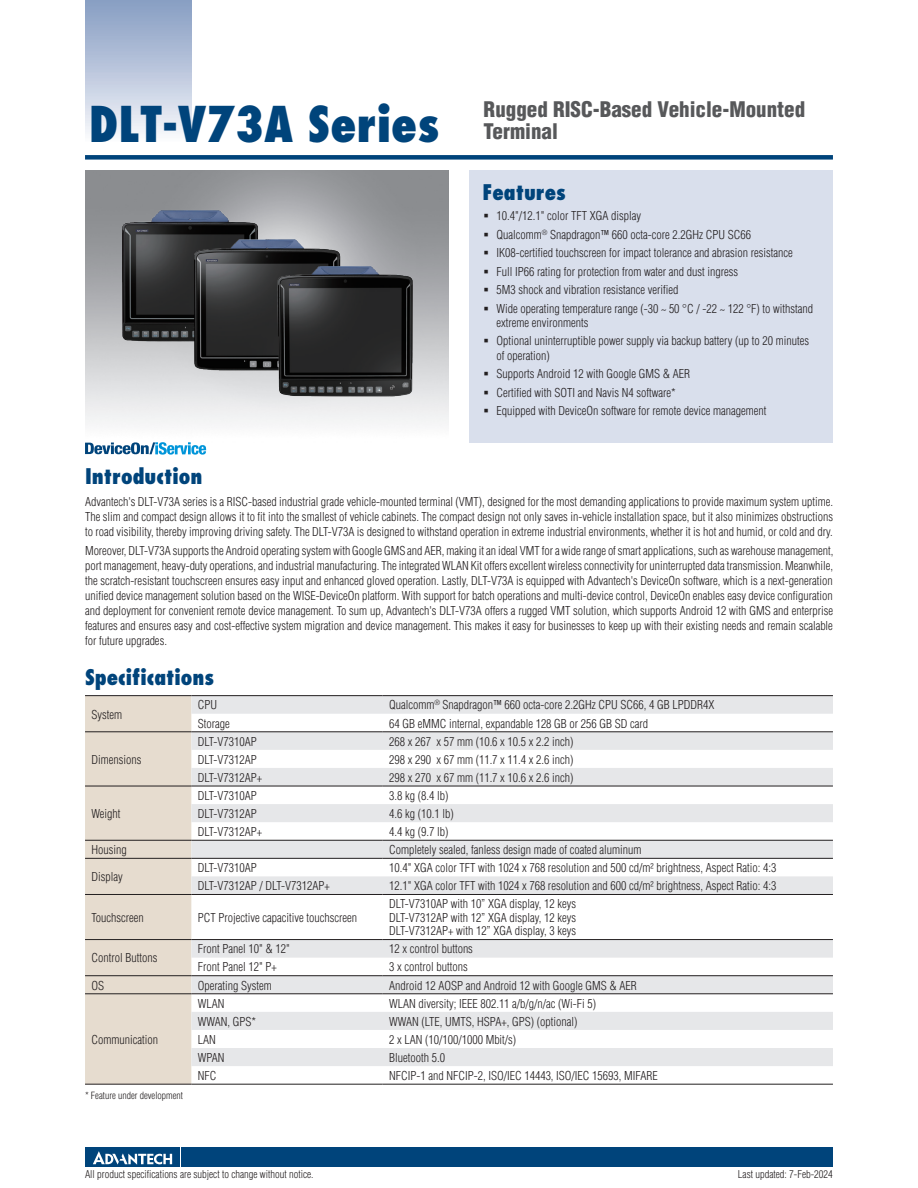
<style>
.page{position:relative;width:918px;height:1188px;background:#fff}
.page>*{position:absolute;margin:0;border:0;box-sizing:border-box;transform-origin:0 0}
.t1{font:800 condensed 48px "Futura";color:#00447b}
.t2{font:900 condensed 21px/22.5px "Helvetica";color:#57585a}
.t3{font:800 condensed 21px "Futura";color:#00447b}
.t4{font:300 condensed 12px/18.5px "Helvetica";color:#231f20}
.t5{font:300 condensed 10.5px "Helvetica";color:#231f20}
.t6{font:300 condensed 9.75px "Helvetica";color:#231f20}
</style>
<div class="page">
<div style="left:85px;top:155px;width:748px;height:5px;background:#00447b"></div>
<div style="left:85px;top:0;width:106px;height:143px;background:linear-gradient(to bottom,#849bc1,#f9fafc)"></div>
<div style="left:182px;top:1147px;width:651px;height:20px;background:#00447b"></div>
<div style="left:85px;top:1147px;width:95px;height:20px;background:#00447b"></div>
<svg style="left:93px;top:1151px;width:79px;height:14px"></svg>
<div style="left:470px;top:170px;width:363px;height:272px;background:#d9dfec"></div>
<div style="left:85px;top:696px;width:106px;height:388px;background:#e6dccf"></div>
<svg style="left:191px;top:696px;width:642px;height:370px"></svg>
<hr style="left:85px;top:695px;width:106px;height:1px;background:#231f20">
<hr style="left:85px;top:731px;width:106px;height:1px;background:#231f20">
<hr style="left:191px;top:695px;width:192px;height:1px;background:#231f20">
<hr style="left:383px;top:695px;width:450px;height:1px;background:#231f20">
<hr style="left:191px;top:731px;width:192px;height:1px;background:#231f20">
<hr style="left:383px;top:731px;width:450px;height:1px;background:#231f20">
<hr style="left:85px;top:786px;width:106px;height:1px;background:#231f20">
<hr style="left:85px;top:840px;width:106px;height:1px;background:#231f20">
<hr style="left:191px;top:786px;width:192px;height:1px;background:#231f20">
<hr style="left:383px;top:786px;width:450px;height:1px;background:#231f20">
<hr style="left:191px;top:840px;width:192px;height:1px;background:#231f20">
<hr style="left:383px;top:840px;width:450px;height:1px;background:#231f20">
<hr style="left:85px;top:858px;width:106px;height:1px;background:#231f20">
<hr style="left:85px;top:894px;width:106px;height:1px;background:#231f20">
<hr style="left:191px;top:858px;width:192px;height:1px;background:#231f20">
<hr style="left:383px;top:858px;width:450px;height:1px;background:#231f20">
<hr style="left:191px;top:894px;width:192px;height:1px;background:#231f20">
<hr style="left:383px;top:894px;width:450px;height:1px;background:#231f20">
<hr style="left:85px;top:939px;width:106px;height:1px;background:#231f20">
<hr style="left:85px;top:975px;width:106px;height:1px;background:#231f20">
<hr style="left:191px;top:939px;width:192px;height:1px;background:#231f20">
<hr style="left:383px;top:939px;width:450px;height:1px;background:#231f20">
<hr style="left:191px;top:975px;width:192px;height:1px;background:#231f20">
<hr style="left:383px;top:975px;width:450px;height:1px;background:#231f20">
<hr style="left:85px;top:993px;width:106px;height:1px;background:#231f20">
<hr style="left:85px;top:1084px;width:106px;height:1px;background:#231f20">
<hr style="left:191px;top:993px;width:192px;height:1px;background:#231f20">
<hr style="left:383px;top:993px;width:450px;height:1px;background:#231f20">
<hr style="left:191px;top:1084px;width:192px;height:1px;background:#231f20">
<hr style="left:383px;top:1084px;width:450px;height:1px;background:#231f20">
<svg style="left:85px;top:442px;width:121px;height:13px"></svg>
<img style="left:88px;top:207px;width:205px;height:137px">
<img style="left:164px;top:236px;width:205px;height:137px">
<img style="left:243px;top:263px;width:205px;height:137px">
<h1 class="t1" style="left:89px;top:94px;width:352px">DLT-V73A Series</h1>
<h2 class="t2" style="left:484px;top:98px;width:323px">Rugged RISC-Based Vehicle-Mounted<br>Terminal</h2>
<h2 class="t3" style="left:482px;top:179px;width:85px">Features</h2>
<p class="t4" style="left:496px;top:206px;width:318px">10.4"/12.1" color TFT XGA display<br>Qualcomm<sup>®</sup> Snapdragon™ 660 octa-core 2.2GHz CPU SC66<br>IK08-certified touchscreen for impact tolerance and abrasion resistance<br>Full IP66 rating for protection from water and dust ingress<br>5M3 shock and vibration resistance verified<br>Wide operating temperature range (-30 ~ 50 °C / -22 ~ 122 °F) to withstand</p>
<p class="t4" style="left:496px;top:313px;width:314px">extreme environments<br>Optional uninterruptible power supply via backup battery (up to 20 minutes</p>
<p class="t4" style="left:496px;top:346px;width:271px">of operation)<br>Supports Android 12 with Google GMS &amp; AER<br>Certified with SOTI and Navis N4 software*<br>Equipped with DeviceOn software for remote device management</p>
<h2 class="t3" style="left:85px;top:463px;width:119px">Introduction</h2>
<p class="t4" style="left:85px;top:494px;width:749px;line-height:15px;text-align:justify">Advantech's DLT-V73A series is a RISC-based industrial grade vehicle-mounted terminal (VMT), designed for the most demanding applications to provide maximum system uptime.<br>The slim and compact design allows it to fit into the smallest of vehicle cabinets. The compact design not only saves in-vehicle installation space, but it also minimizes obstructions to road visibility, thereby improving driving safety. The DLT-V73A is designed to withstand operation in extreme industrial environments, whether it is hot and humid, or cold and dry.</p>
<p class="t4" style="left:85px;top:543px;width:750px;line-height:15px;text-align:justify">Moreover, DLT-V73A supports the Android operating system with Google GMS and AER, making it an ideal VMT for a wide range of smart applications, such as warehouse management, port management, heavy-duty operations, and industrial manufacturing. The integrated WLAN Kit offers excellent wireless connectivity for uninterrupted data transmission. Meanwhile, the scratch-resistant touchscreen ensures easy input and enhanced gloved operation. Lastly, DLT-V73A is equipped with Advantech's DeviceOn software, which is a next-generation unified device management solution based on the WISE-DeviceOn platform. With support for batch operations and multi-device control, DeviceOn enables easy device configuration and deployment for convenient remote device management. To sum up, Advantech's DLT-V73A offers a rugged VMT solution, which supports Android 12 with GMS and enterprise features and ensures easy and cost-effective system migration and device management. This makes it easy for businesses to keep up with their existing needs and remain scalable for future upgrades.</p>
<h2 class="t3" style="left:85px;top:664px;width:131px">Specifications</h2>
<p class="t4" style="left:91px;top:705px;width:32px">System</p>
<p class="t4" style="left:198px;top:696px;width:21px">CPU</p>
<p class="t4" style="left:389px;top:696px;width:327px">Qualcomm<sup>®</sup> Snapdragon™ 660 octa-core 2.2GHz CPU SC66, 4 GB LPDDR4X</p>
<p class="t4" style="left:198px;top:714px;width:33px">Storage</p>
<p class="t4" style="left:389px;top:714px;width:261px">64 GB eMMC internal, expandable 128 GB or 256 GB SD card</p>
<p class="t4" style="left:91px;top:750px;width:51px">Dimensions</p>
<p class="t4" style="left:91px;top:804px;width:31px">Weight</p>
<p class="t4" style="left:198px;top:732px;width:61px">DLT-V7310AP</p>
<p class="t4" style="left:389px;top:732px;width:186px">268 x 267 x 57 mm (10.6 x 10.5 x 2.2 inch)</p>
<p class="t4" style="left:198px;top:750px;width:61px">DLT-V7312AP</p>
<p class="t4" style="left:389px;top:750px;width:186px">298 x 290 x 67 mm (11.7 x 11.4 x 2.6 inch)</p>
<p class="t4" style="left:198px;top:768px;width:66px">DLT-V7312AP+</p>
<p class="t4" style="left:389px;top:768px;width:186px">298 x 270 x 67 mm (11.7 x 10.6 x 2.6 inch)</p>
<p class="t4" style="left:198px;top:786px;width:61px">DLT-V7310AP</p>
<p class="t4" style="left:389px;top:786px;width:61px">3.8 kg (8.4 lb)</p>
<p class="t4" style="left:198px;top:804px;width:61px">DLT-V7312AP</p>
<p class="t4" style="left:389px;top:804px;width:66px">4.6 kg (10.1 lb)</p>
<p class="t4" style="left:198px;top:822px;width:66px">DLT-V7312AP+</p>
<p class="t4" style="left:389px;top:822px;width:61px">4.4 kg (9.7 lb)</p>
<p class="t4" style="left:91px;top:840px;width:37px">Housing</p>
<p class="t4" style="left:389px;top:840px;width:254px">Completely sealed, fanless design made of coated aluminum</p>
<p class="t4" style="left:91px;top:868px;width:33px">Display</p>
<p class="t4" style="left:198px;top:859px;width:61px">DLT-V7310AP</p>
<p class="t4" style="left:389px;top:859px;width:389px">10.4" XGA color TFT with 1024 x 768 resolution and 500 cd/m² brightness, Aspect Ratio: 4:3</p>
<p class="t4" style="left:198px;top:877px;width:134px">DLT-V7312AP / DLT-V7312AP+</p>
<p class="t4" style="left:389px;top:877px;width:389px">12.1" XGA color TFT with 1024 x 768 resolution and 600 cd/m² brightness, Aspect Ratio: 4:3</p>
<p class="t4" style="left:91px;top:908px;width:54px">Touchscreen</p>
<p class="t4" style="left:198px;top:908px;width:161px">PCT Projective capacitive touchscreen</p>
<p class="t4" style="left:389px;top:897px;width:189px;line-height:13.5px;text-align:justify">DLT-V7310AP with 10” XGA display, 12 keys DLT-V7312AP with 12” XGA display, 12 keys DLT-V7312AP+ with 12” XGA display, 3 keys</p>
<p class="t4" style="left:91px;top:949px;width:67px">Control Buttons</p>
<p class="t4" style="left:198px;top:940px;width:94px">Front Panel 10" &amp; 12"</p>
<p class="t4" style="left:389px;top:940px;width:85px">12 x control buttons</p>
<p class="t4" style="left:198px;top:958px;width:80px">Front Panel 12" P+</p>
<p class="t4" style="left:389px;top:958px;width:80px">3 x control buttons</p>
<p class="t4" style="left:91px;top:976px;width:14px">OS</p>
<p class="t4" style="left:198px;top:976px;width:75px">Operating System</p>
<p class="t4" style="left:389px;top:976px;width:249px">Android 12 AOSP and Android 12 with Google GMS &amp; AER</p>
<p class="t4" style="left:91px;top:1030px;width:68px">Communication</p>
<p class="t6" style="left:85px;top:1090px;width:100px">* Feature under development</p>
<p class="t4" style="left:198px;top:994px;width:28px">WLAN</p>
<p class="t4" style="left:389px;top:994px;width:209px">WLAN diversity; IEEE 802.11 a/b/g/n/ac (Wi-Fi 5)</p>
<p class="t4" style="left:198px;top:1012px;width:60px">WWAN, GPS*</p>
<p class="t4" style="left:389px;top:1012px;width:190px">WWAN (LTE, UMTS, HSPA+, GPS) (optional)</p>
<p class="t4" style="left:198px;top:1030px;width:19px">LAN</p>
<p class="t4" style="left:389px;top:1030px;width:129px">2 x LAN (10/100/1000 Mbit/s)</p>
<p class="t4" style="left:198px;top:1048px;width:28px">WPAN</p>
<p class="t4" style="left:389px;top:1048px;width:57px">Bluetooth 5.0</p>
<p class="t4" style="left:198px;top:1066px;width:20px">NFC</p>
<p class="t4" style="left:389px;top:1066px;width:270px">NFCIP-1 and NFCIP-2, ISO/IEC 14443, ISO/IEC 15693, MIFARE</p>
<p class="t5" style="left:85px;top:1167px;width:230px">All product specifications are subject to change without notice.</p>
<p class="t5" style="left:738px;top:1167px;width:97px">Last updated: 7-Feb-2024</p>
</div>
